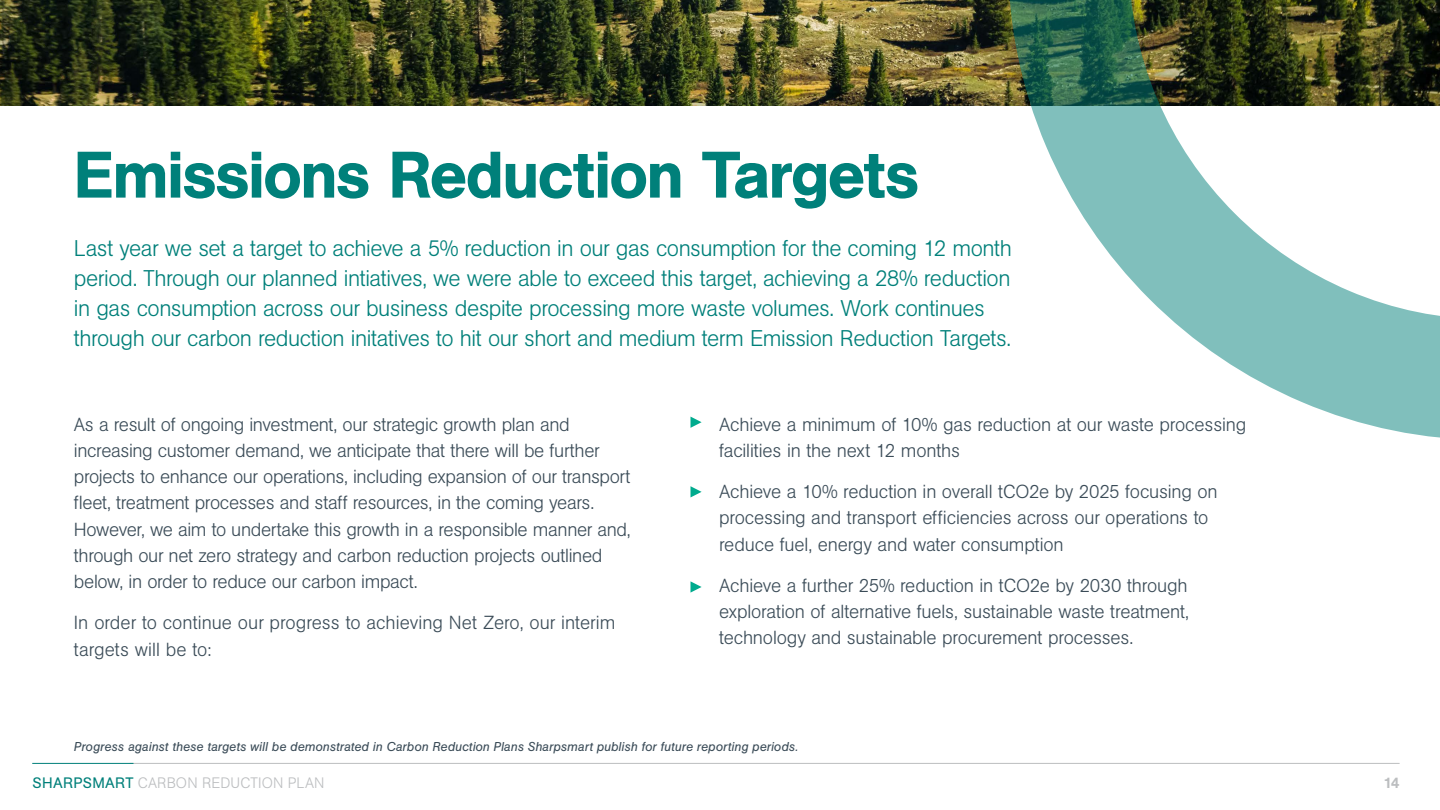
<style>
.page{position:relative;width:1440px;height:810px;background:#fff}
.page>*{position:absolute;margin:0;border:0;box-sizing:border-box;transform-origin:0 0}
.t1{font:500 64.95px "AG Book Pro";letter-spacing:-.015em;color:#00807a}
.t2{font:300 22.5px/30px "AG Book Pro";letter-spacing:-.02em;color:#00807a}
.t3{font:300 18.75px/26.2px "AG Book Pro";letter-spacing:-.015em;color:#3b4c58}
.t4{font:300 15px "AG Book Pro";letter-spacing:.01em;color:#bcbec0}
.t5{font:500 15px "AG Book Pro";color:#bcbec0}
.t6{font:italic 12.75px "AG Book Pro";color:#3b4c58}
.s1{font-weight:400;color:#00807a}
</style>
<div class="page">
<hr style="left:130px;top:763px;width:1270px;height:1px;background:#bcbec0">
<hr style="left:32px;top:763px;width:102px;height:1px;background:#00807a">
<img style="left:0;top:0;width:1008px;height:106px">
<svg style="left:691px;top:417px;width:11px;height:11px"></svg>
<svg style="left:691px;top:581px;width:11px;height:12px"></svg>
<svg style="left:691px;top:486px;width:11px;height:11px"></svg>
<svg style="left:1008px;top:0;width:432px;height:438px"></svg>
<p class="t1" style="left:74px;top:133px;width:847px">Emissions Reduction Targets</p>
<p class="t2" style="left:74px;top:232px;width:940px">Last year we set a target to achieve a 5% reduction in our gas consumption for the coming 12 month period. Through our planned intiatives, we were able to exceed this target, achieving a 28% reduction in gas consumption across our business despite processing more waste volumes. Work continues through our carbon reduction initatives to hit our short and medium term Emission Reduction Targets.</p>
<p class="t3" style="left:74px;top:411px;width:558px">As a result of ongoing investment, our strategic growth plan and increasing customer demand, we anticipate that there will be further projects to enhance our operations, including expansion of our transport fleet, treatment processes and staff resources, in the coming years.<br>However, we aim to undertake this growth in a responsible manner and, through our net zero strategy and carbon reduction projects outlined below, in order to reduce our carbon impact.</p>
<p class="t3" style="left:74px;top:609px;width:543px">In order to continue our progress to achieving Net Zero, our interim targets will be to:</p>
<p class="t3" style="left:719px;top:411px;width:529px">Achieve a minimum of 10% gas reduction at our waste processing facilities in the next 12 months</p>
<p class="t3" style="left:719px;top:478px;width:500px">Achieve a 10% reduction in overall tCO2e by 2025 focusing on processing and transport efficiencies across our operations to reduce fuel, energy and water consumption</p>
<p class="t3" style="left:719px;top:572px;width:472px;text-align:justify">Achieve a further 25% reduction in tCO2e by 2030 through exploration of alternative fuels, sustainable waste treatment, technology and sustainable procurement processes.</p>
<p class="t6" style="left:74px;top:738px;width:726px">Progress against these targets will be demonstrated in Carbon Reduction Plans Sharpsmart publish for future reporting periods.</p>
<p class="t4" style="left:33px;top:773px;width:294px"><span class="s1">SHARPSMART</span> CARBON REDUCTION PLAN</p>
<p class="t5" style="left:1384px;top:773px;width:17px">14</p>
</div>
